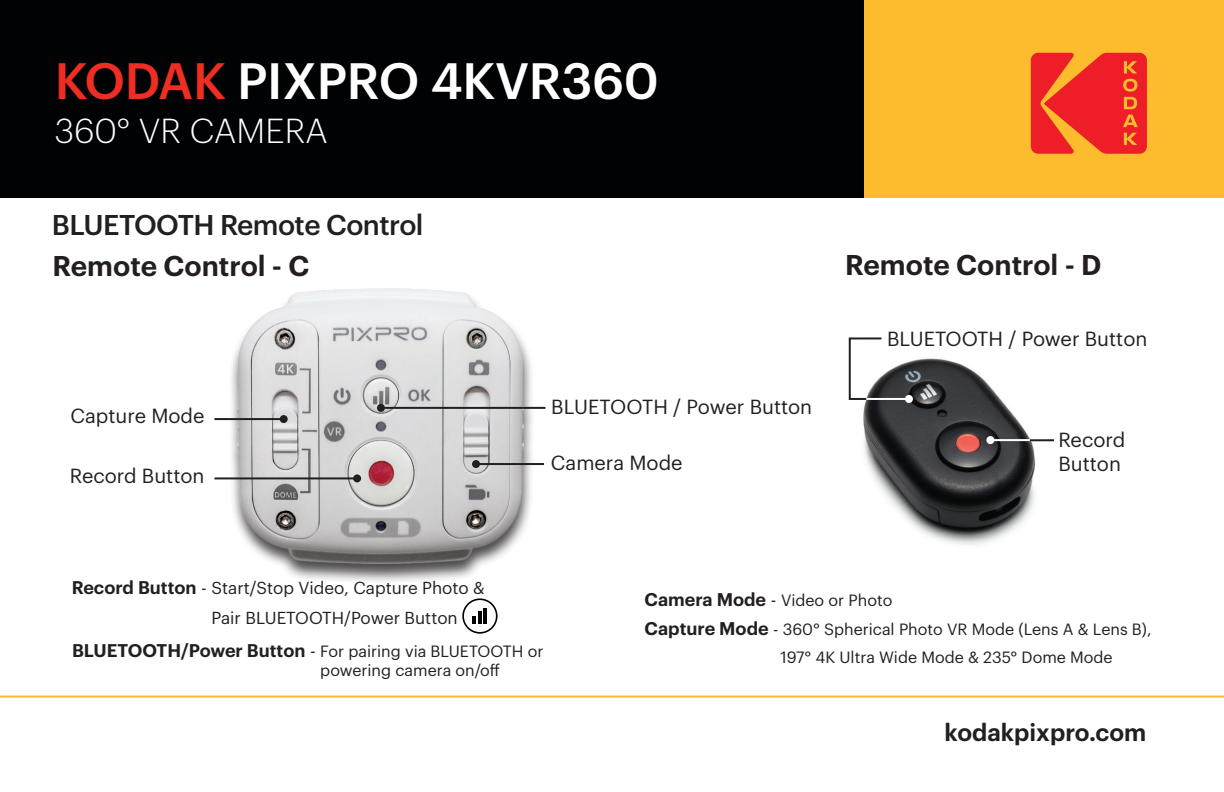
<style>
.page{position:relative;width:1224px;height:792px;background:#fff}
.page>*{position:absolute;margin:0;border:0;box-sizing:border-box;transform-origin:0 0}
.t1{font:500 50px "Graphik";letter-spacing:-.005em;color:#fff}
.t2{font:300 34px "Graphik";letter-spacing:.005em;color:#fff}
.t3{font:600 28px "Graphik";color:#231f20}
.t4{font:500 28px "Graphik";letter-spacing:-.02em;color:#231f20}
.t5{font:600 24px "Graphik";color:#231f20}
.t6{font:20px/24px "Graphik";color:#231f20}
.t7{font:17px/30px "Graphik";color:#231f20}
.t8{font:16px/19.2px "Graphik";color:#231f20}
.s1{color:#ee2e22}
.s2{font-weight:600;font-size:18px}
.s3{font-size:17px}
</style>
<div class="page">
<hr style="left:0;top:696px;width:1224px;height:2px;background:#fdbb2e">
<div style="left:0;top:0;width:864px;height:198px;background:#010203"></div>
<div style="left:864px;top:0;width:360px;height:198px;background:#fdbb2e"></div>
<svg style="left:1031px;top:53px;width:116px;height:101px"></svg>
<div style="left:228px;top:288px;width:307px;height:297px;background:#231f20;opacity:.8"></div>
<img style="left:237px;top:289px;width:286px;height:275px">
<img style="left:863px;top:358px;width:192px;height:187px">
<hr style="left:214px;top:418px;width:70px;height:2px;background:#231f20">
<div style="left:280px;top:415px;width:8px;height:8px;background:#231f20;border-radius:50%"></div>
<hr style="left:214px;top:477px;width:143px;height:2px;background:#231f20">
<div style="left:353px;top:474px;width:8px;height:8px;background:#231f20;border-radius:50%"></div>
<hr style="left:381px;top:407px;width:164px;height:2px;background:#231f20">
<div style="left:377px;top:404px;width:8px;height:8px;background:#231f20;border-radius:50%"></div>
<hr style="left:476px;top:463px;width:68px;height:2px;background:#231f20">
<div style="left:472px;top:460px;width:8px;height:8px;background:#231f20;border-radius:50%"></div>
<svg style="left:848px;top:337px;width:35px;height:64px"></svg>
<hr style="left:866px;top:398px;width:43px;height:2px;background:#fff">
<div style="left:905px;top:395px;width:8px;height:8px;background:#fff;border-radius:50%"></div>
<hr style="left:990px;top:439px;width:42px;height:2px;background:#fff">
<div style="left:986px;top:436px;width:8px;height:8px;background:#fff;border-radius:50%"></div>
<hr style="left:1030px;top:439px;width:24px;height:2px;background:#231f20">
<hr style="left:484px;top:608px;width:3px;height:16px;background:#030303">
<hr style="left:478px;top:612px;width:4px;height:12px;background:#030303">
<svg style="left:473px;top:616px;width:3px;height:8px"></svg>
<div style="left:462px;top:598px;width:36px;height:36px;border:2px solid #030303;border-radius:50%"></div>
<p class="t1" style="left:55px;top:43px;width:605px"><span class="s1">KODAK</span> PIXPRO 4KVR360</p>
<p class="t2" style="left:55px;top:106px;width:275px">360° VR CAMERA</p>
<p class="t4" style="left:52px;top:203px;width:373px">BLUETOOTH Remote Control</p>
<p class="t3" style="left:53px;top:245px;width:258px">Remote Control - C</p>
<p class="t3" style="left:845px;top:243px;width:258px">Remote Control - D</p>
<p class="t6" style="left:70px;top:402px;width:136px">Capture Mode</p>
<p class="t6" style="left:70px;top:462px;width:136px">Record Button</p>
<p class="t6" style="left:551px;top:393px;width:263px">BLUETOOTH / Power Button</p>
<p class="t6" style="left:551px;top:449px;width:133px">Camera Mode</p>
<p class="t6" style="left:887px;top:325px;width:262px">BLUETOOTH / Power Button</p>
<p class="t6" style="left:1058px;top:426px;width:68px">Record<br>Button</p>
<p class="t7" style="left:211px;top:571px;width:275px;text-indent:-140px"><span class="s2">Record Button</span> - Start/Stop Video, Capture Photo &amp;<br>Pair BLUETOOTH/Power Button</p>
<p class="t8" style="left:320px;top:640px;width:225px;text-indent:-248px"><span class="s2">BLUETOOTH/Power Button</span> <span class="s3">-</span> For pairing via BLUETOOTH or powering camera on/off</p>
<p class="t8" style="left:645px;top:589px;width:249px"><span class="s2">Camera Mode</span> <span class="s3">-</span> Video or Photo</p>
<p class="t8" style="left:645px;top:619px;width:508px"><span class="s2">Capture Mode</span> - 360° Spherical Photo VR Mode (Lens A &amp; Lens B),</p>
<p class="t8" style="left:780px;top:646px;width:334px">197° 4K Ultra Wide Mode &amp; 235° Dome Mode</p>
<p class="t5" style="left:945px;top:714px;width:203px">kodakpixpro.com</p>
</div>
